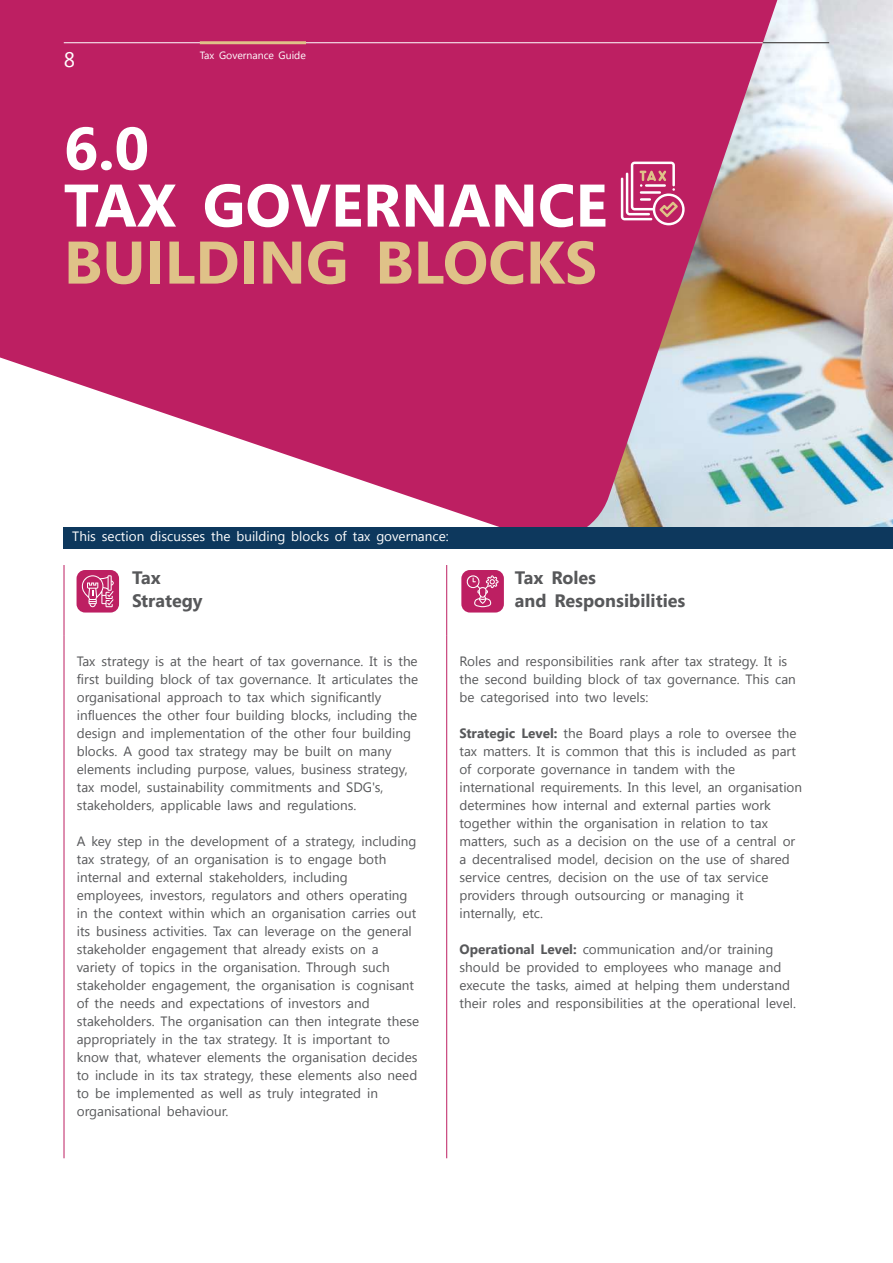
<style>
.page{position:relative;width:893px;height:1263px;background:#fff}
.page>*{position:absolute;margin:0;border:0;box-sizing:border-box;transform-origin:0 0}
.t1{font:700 60px/57px "Segoe UI";color:#fff}
.t2{font:700 60px "Segoe UI";color:#dfc288}
.t3{font:21px "Segoe UI";color:#fff}
.t4{font:700 18px/22.5px "Segoe UI";color:#57585a}
.t5{font:13.5px/18px "Segoe UI";color:#57585a}
.t6{font:13.5px "Segoe UI";color:#fff}
.t7{font:10.5px "Segoe UI";color:#fff}
.s1{font-weight:700}
</style>
<div class="page">
<svg style="left:0;top:0;width:891px;height:548px;background:#c45985"></svg>
<div style="left:64px;top:527px;width:829px;height:21px;background:#0d385d"></div>
<hr style="left:64px;top:565px;width:1px;height:70px;background:#bd1f62">
<hr style="left:446px;top:565px;width:1px;height:70px;background:#bd1f62">
<hr style="left:64px;top:635px;width:1px;height:523px;background:#bd1f62">
<hr style="left:446px;top:635px;width:1px;height:523px;background:#bd1f62">
<svg style="left:621px;top:162px;width:64px;height:63px"></svg>
<hr style="left:645px;top:184px;width:21px;height:3px;background:#fff">
<div style="left:77px;top:570px;width:42px;height:42px;background:#bd1f62;border-radius:9px"></div>
<svg style="left:82px;top:575px;width:32px;height:32px"></svg>
<div style="left:461px;top:570px;width:43px;height:42px;background:#bd1f62;border-radius:9px"></div>
<svg style="left:466px;top:575px;width:33px;height:32px"></svg>
<hr style="left:64px;top:42px;width:765px;height:1px;background:#fff">
<hr style="left:200px;top:41px;width:106px;height:3px;background:#dfc288">
<hr style="left:763px;top:42px;width:66px;height:1px;background:#231f20">
<h2 class="t3" style="left:64px;top:45px;width:13px">8</h2>
<p class="t7" style="left:200px;top:48px;width:108px">Tax Governance Guide</p>
<h1 class="t1" style="left:64px;top:117px;width:545px">6.0<br>TAX GOVERNANCE</h1>
<h1 class="t2" style="left:64px;top:219px;width:535px">BUILDING BLOCKS</h1>
<p class="t6" style="left:72px;top:527px;width:378px">This section discusses the building blocks of tax governance:</p>
<h3 class="t4" style="left:132px;top:566px;width:72px">Tax<br>Strategy</h3>
<h3 class="t4" style="left:515px;top:566px;width:172px">Tax Roles<br>and Responsibilities</h3>
<p class="t5" style="left:77px;top:652px;width:343px">Tax strategy is at the heart of tax governance. It is the first building block of tax governance. It articulates the organisational approach to tax which significantly influences the other four building blocks, including the design and implementation of the other four building blocks. A good tax strategy may be built on many elements including purpose, values, business strategy, tax model, sustainability commitments and SDG's, stakeholders, applicable laws and regulations.</p>
<p class="t5" style="left:77px;top:832px;width:344px">A key step in the development of a strategy, including tax strategy, of an organisation is to engage both internal and external stakeholders, including<br>employees, investors, regulators and others operating in the context within which an organisation carries out its business activities. Tax can leverage on the general stakeholder engagement that already exists on a variety of topics in the organisation. Through such stakeholder engagement, the organisation is cognisant of the needs and expectations of investors and stakeholders. The organisation can then integrate these appropriately in the tax strategy. It is important to know that, whatever elements the organisation decides to include in its tax strategy, these elements also need to be implemented as well as truly integrated in organisational behaviour.</p>
<p class="t5" style="left:459px;top:652px;width:338px">Roles and responsibilities rank after tax strategy. It is the second building block of tax governance. This can be categorised into two levels:</p>
<p class="t5" style="left:459px;top:724px;width:344px"><span class="s1">Strategic Level:</span> the Board plays a role to oversee the tax matters. It is common that this is included as part of corporate governance in tandem with the international requirements. In this level, an organisation determines how internal and external parties work together within the organisation in relation to tax matters, such as a decision on the use of a central or a decentralised model, decision on the use of shared service centres, decision on the use of tax service providers through outsourcing or managing it internally, etc.</p>
<p class="t5" style="left:459px;top:940px;width:338px"><span class="s1">Operational Level:</span> communication and/or training should be provided to employees who manage and execute the tasks, aimed at helping them understand their roles and responsibilities at the operational level.</p>
</div>
